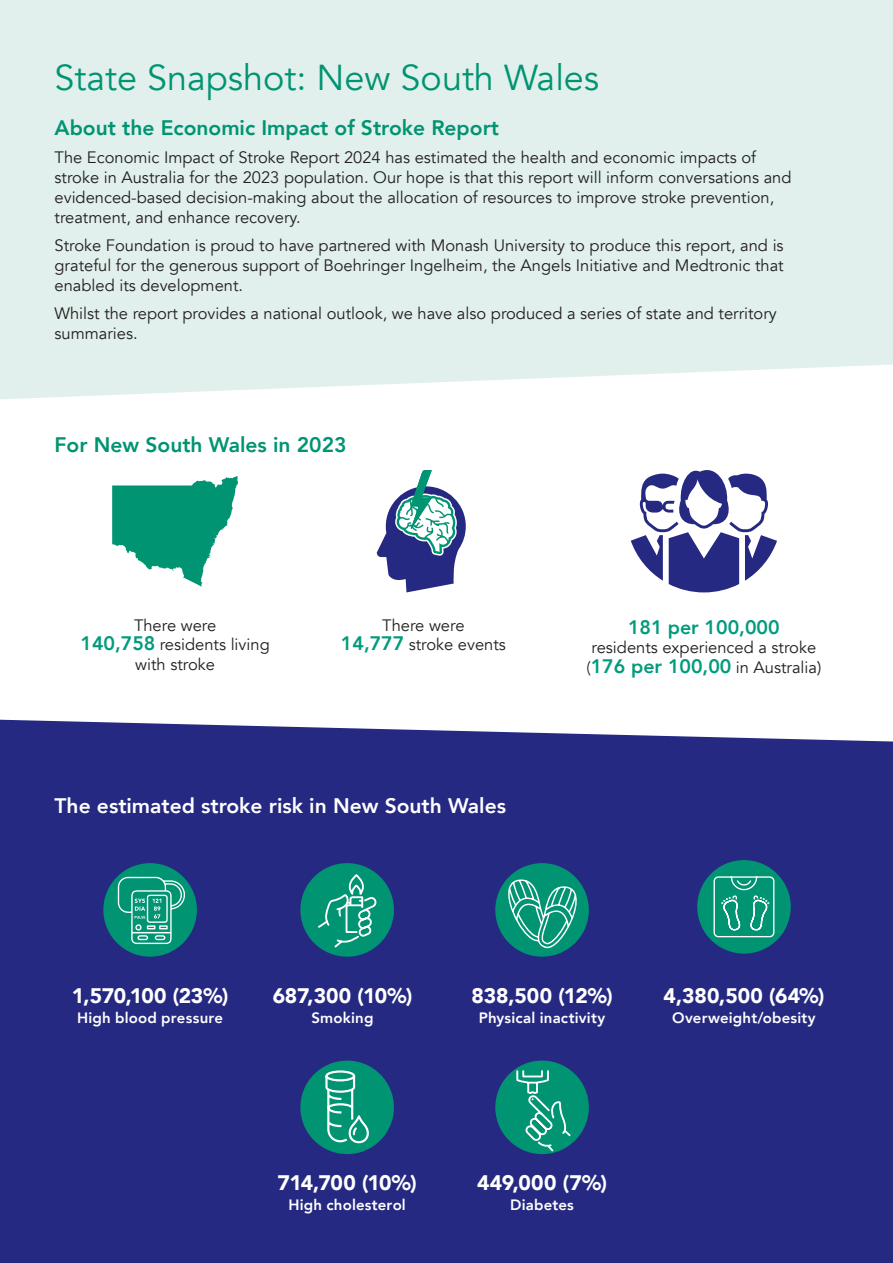
<style>
.page{position:relative;width:893px;height:1263px;background:#fff}
.page>*{position:absolute;margin:0;border:0;box-sizing:border-box;transform-origin:0 0}
.t1{font:36px "Avenir";color:#009472}
.t2{font:900 21px "Avenir";letter-spacing:-.005em;color:#fff}
.t3{font:800 21px "Avenir";color:#009472}
.t4{font:800 21px "Avenir";color:#fff}
.t5{font:800 19.5px "Avenir";color:#009b7d}
.t6{font:16.5px/19.8px "Avenir";color:#231f20}
.t7{font:800 15px "Avenir";letter-spacing:.01em;color:#fff}
.s1{font-weight:800;font-size:19.5px;color:#009b7d}
.s2{font-weight:300;font-size:16.5px;color:#231f20}
.s3{font-weight:400;font-size:16.5px;color:#231f20}
</style>
<div class="page">
<div style="left:0;top:0;width:893px;height:399px;background:#e1f0ec"></div>
<div style="left:0;top:720px;width:893px;height:543px;background:#252982"></div>
<svg style="left:112px;top:476px;width:126px;height:111px"></svg>
<svg style="left:377px;top:470px;width:89px;height:122px"></svg>
<svg style="left:631px;top:470px;width:146px;height:122px"></svg>
<div style="left:300px;top:863px;width:94px;height:94px;background:#009472;border-radius:50%"></div>
<div style="left:697px;top:860px;width:94px;height:94px;background:#009472;border-radius:50%"></div>
<svg style="left:713px;top:876px;width:62px;height:82px"></svg>
<div style="left:495px;top:863px;width:94px;height:94px;background:#009472;border-radius:50%"></div>
<svg style="left:503px;top:878px;width:91px;height:73px"></svg>
<div style="left:495px;top:1060px;width:94px;height:94px;background:#009472;border-radius:50%"></div>
<div style="left:300px;top:1060px;width:94px;height:94px;background:#009472;border-radius:50%"></div>
<div style="left:103px;top:863px;width:94px;height:94px;background:#009472;border-radius:50%"></div>
<svg style="left:118px;top:877px;width:68px;height:67px"></svg>
<svg style="left:515px;top:1068px;width:58px;height:85px"></svg>
<svg style="left:325px;top:1070px;width:44px;height:74px"></svg>
<svg style="left:316px;top:875px;width:61px;height:75px"></svg>
<h1 class="t1" style="left:55px;top:56px;width:546px">State Snapshot: New South Wales</h1>
<p class="t3" style="left:55px;top:111px;width:446px">About the Economic Impact of Stroke Report</p>
<p class="t6" style="left:55px;top:148px;width:738px">The Economic Impact of Stroke Report 2024 has estimated the health and economic impacts of stroke in Australia for the 2023 population. Our hope is that this report will inform conversations and evidenced-based decision-making about the allocation of resources to improve stroke prevention, treatment, and enhance recovery.</p>
<p class="t6" style="left:55px;top:236px;width:731px;text-align:justify">Stroke Foundation is proud to have partnered with Monash University to produce this report, and is grateful for the generous support of Boehringer Ingelheim, the Angels Initiative and Medtronic that enabled its development.</p>
<p class="t6" style="left:55px;top:304px;width:724px">Whilst the report provides a national outlook, we have also produced a series of state and territory summaries.</p>
<p class="t3" style="left:55px;top:428px;width:293px">For New South Wales in 2023</p>
<p class="t6" style="left:80px;top:615px;width:191px;text-align:center">There were<br><span class="s1">140,758</span> residents living with stroke</p>
<p class="t6" style="left:341px;top:615px;width:166px;text-align:center">There were<br><span class="s1">14,777</span> stroke events</p>
<p class="t5" style="left:628px;top:612px;width:153px">181 per 100,000</p>
<p class="t6" style="left:592px;top:638px;width:226px">residents experienced a stroke</p>
<p class="t5" style="left:586px;top:651px;width:236px"><span class="s2">(</span>176 per 100,00 <span class="s3">in Australia)</span></p>
<p class="t4" style="left:55px;top:789px;width:453px">The estimated stroke risk in New South Wales</p>
<p class="t2" style="left:72px;top:978px;width:158px">1,570,100 (23%)</p>
<p class="t7" style="left:77px;top:1006px;width:147px">High blood pressure</p>
<p class="t2" style="left:273px;top:978px;width:141px">687,300 (10%)</p>
<p class="t7" style="left:312px;top:1006px;width:63px">Smoking</p>
<p class="t2" style="left:471px;top:978px;width:143px">838,500 (12%)</p>
<p class="t7" style="left:479px;top:1006px;width:128px">Physical inactivity</p>
<p class="t2" style="left:664px;top:978px;width:162px">4,380,500 (64%)</p>
<p class="t7" style="left:672px;top:1006px;width:145px">Overweight/obesity</p>
<p class="t2" style="left:277px;top:1165px;width:141px">714,700 (10%)</p>
<p class="t7" style="left:288px;top:1193px;width:119px">High cholesterol</p>
<p class="t2" style="left:477px;top:1165px;width:131px">449,000 (7%)</p>
<p class="t7" style="left:510px;top:1193px;width:65px">Diabetes</p>
</div>
